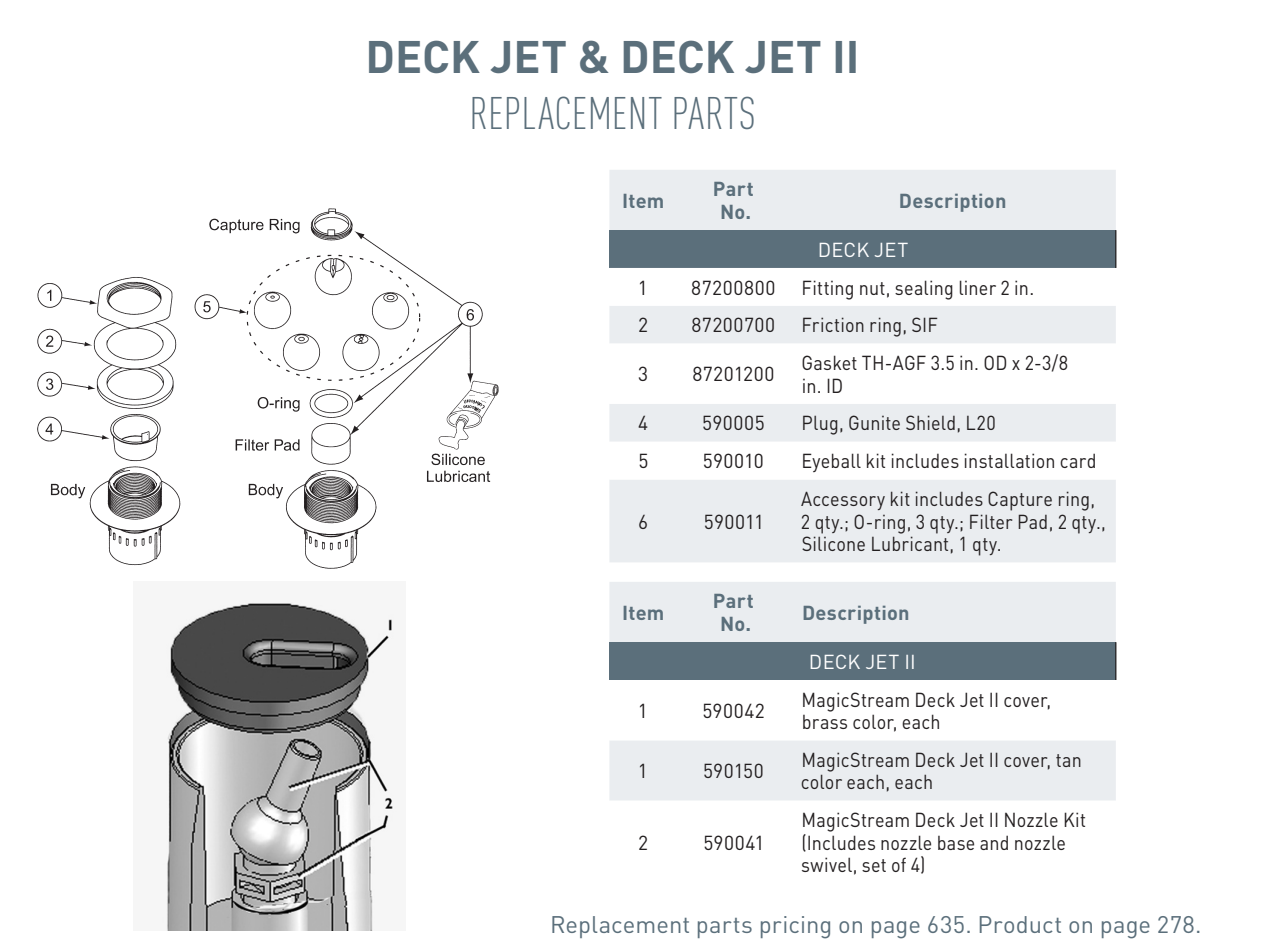
<style>
.page{position:relative;width:1264px;height:946px;background:#fff}
.page>*{position:absolute;margin:0;border:0;box-sizing:border-box;transform-origin:0 0}
.Product_Header{font:700 45px "DIN Pro";color:#5b6f7b}
.Product_Subhead{font:300 condensed 45px "DIN Pro";color:#5b6f7b}
.See_page___Text{font:23.75px "DIN Pro";letter-spacing:.005em;color:#5b6f7b}
.Ordering_Info_Chart{font:20px/22.5px "DIN Pro";letter-spacing:.015em;color:#231f20;scale:.9 1}
.Ordering_Info_Chart-2{font:20px "DIN Pro";letter-spacing:.015em;color:#231f20;scale:.96 1}
.Ordering_Info_Chart-3{font:700 20px "DIN Pro";letter-spacing:.015em;color:#5b6f7b}
.Ordering_Info_Chart-4{font:20px "DIN Pro";letter-spacing:.01em;color:#fff}
.Ordering_Info_Chart-5{font:20px "DIN Pro";letter-spacing:.035em;color:#231f20;scale:.96 1}
</style>
<div class="page">
<img style="left:37px;top:208px;width:462px;height:361px">
<div style="left:609px;top:170px;width:507px;height:392px;background:#eaedf0"></div>
<div style="left:609px;top:230px;width:507px;height:38px;background:#5b6f7b"></div>
<svg style="left:609px;top:268px;width:507px;height:211px"></svg>
<hr style="left:1115px;top:230px;width:1px;height:38px;background:#231f20">
<div style="left:609px;top:582px;width:507px;height:60px;background:#eaedf0"></div>
<div style="left:609px;top:642px;width:507px;height:37px;background:#5b6f7b"></div>
<svg style="left:609px;top:679px;width:507px;height:122px"></svg>
<hr style="left:1115px;top:642px;width:1px;height:37px;background:#231f20">
<img style="left:166px;top:602px;width:227px;height:327px">
<p class="Product_Header" style="left:365px;top:19px;width:495px">DECK JET &amp; DECK JET II</p>
<p class="Product_Subhead" style="left:469px;top:81px;width:288px">REPLACEMENT PARTS</p>
<p class="Ordering_Info_Chart-3" style="left:622px;top:183px;width:44px">Item</p>
<p class="Ordering_Info_Chart-3" style="left:713px;top:172px;width:42px">Part</p>
<p class="Ordering_Info_Chart-3" style="left:720px;top:195px;width:33px">No.</p>
<p class="Ordering_Info_Chart-3" style="left:899px;top:183px;width:109px">Description</p>
<p class="Ordering_Info_Chart-4" style="left:818px;top:233px;width:92px">DECK JET</p>
<p class="Ordering_Info_Chart-2" style="left:638px;top:271px;width:12px">1</p>
<p class="Ordering_Info_Chart-5" style="left:691px;top:271px;width:89px">87200800</p>
<p class="Ordering_Info_Chart" style="left:801px;top:274px;width:260px">Fitting nut, sealing liner 2 in.</p>
<p class="Ordering_Info_Chart-2" style="left:638px;top:309px;width:12px">2</p>
<p class="Ordering_Info_Chart-2" style="left:691px;top:309px;width:89px">87200700</p>
<p class="Ordering_Info_Chart" style="left:801px;top:312px;width:153px">Friction ring, SIF</p>
<p class="Ordering_Info_Chart-2" style="left:638px;top:358px;width:12px">3</p>
<p class="Ordering_Info_Chart-2" style="left:692px;top:358px;width:87px">87201200</p>
<p class="Ordering_Info_Chart" style="left:801px;top:349px;width:298px">Gasket TH-AGF 3.5 in. OD x 2-3/8 in. ID</p>
<p class="Ordering_Info_Chart-2" style="left:638px;top:407px;width:12px">4</p>
<p class="Ordering_Info_Chart-2" style="left:702px;top:407px;width:67px">590005</p>
<p class="Ordering_Info_Chart" style="left:801px;top:410px;width:217px">Plug, Gunite Shield, L20</p>
<p class="Ordering_Info_Chart-2" style="left:638px;top:445px;width:12px">5</p>
<p class="Ordering_Info_Chart-2" style="left:703px;top:445px;width:65px">590010</p>
<p class="Ordering_Info_Chart" style="left:801px;top:447px;width:329px">Eyeball kit includes installation card</p>
<p class="Ordering_Info_Chart-2" style="left:638px;top:505px;width:12px">6</p>
<p class="Ordering_Info_Chart-2" style="left:704px;top:505px;width:64px">590011</p>
<p class="Ordering_Info_Chart-3" style="left:622px;top:595px;width:44px">Item</p>
<p class="Ordering_Info_Chart-3" style="left:713px;top:584px;width:42px">Part</p>
<p class="Ordering_Info_Chart-3" style="left:720px;top:606px;width:33px">No.</p>
<p class="Ordering_Info_Chart" style="left:801px;top:485px;width:328px">Accessory kit includes Capture ring,</p>
<p class="Ordering_Info_Chart" style="left:801px;top:508px;width:340px">2 qty.; O-ring, 3 qty.; Filter Pad, 2 qty.,<br>Silicone Lubricant, 1 qty.</p>
<p class="Ordering_Info_Chart-3" style="left:802px;top:595px;width:109px">Description</p>
<p class="Ordering_Info_Chart-4" style="left:809px;top:645px;width:108px">DECK JET II</p>
<p class="Ordering_Info_Chart-2" style="left:638px;top:694px;width:12px">1</p>
<p class="Ordering_Info_Chart-2" style="left:702px;top:694px;width:67px">590042</p>
<p class="Ordering_Info_Chart" style="left:801px;top:685px;width:279px">MagicStream Deck Jet II cover,</p>
<p class="Ordering_Info_Chart" style="left:802px;top:708px;width:156px">brass color, each</p>
<p class="Ordering_Info_Chart-2" style="left:638px;top:754px;width:12px">1</p>
<p class="Ordering_Info_Chart-2" style="left:703px;top:754px;width:65px">590150</p>
<p class="Ordering_Info_Chart" style="left:801px;top:746px;width:314px">MagicStream Deck Jet II cover, tan color each, each</p>
<p class="Ordering_Info_Chart-2" style="left:638px;top:826px;width:12px">2</p>
<p class="Ordering_Info_Chart-2" style="left:703px;top:826px;width:65px">590041</p>
<p class="Ordering_Info_Chart" style="left:801px;top:806px;width:318px">MagicStream Deck Jet II Nozzle Kit (Includes nozzle base and nozzle swivel, set of 4)</p>
<p class="See_page___Text" style="left:550px;top:905px;width:653px">Replacement parts pricing on page 635. Product on page 278.</p>
</div>
